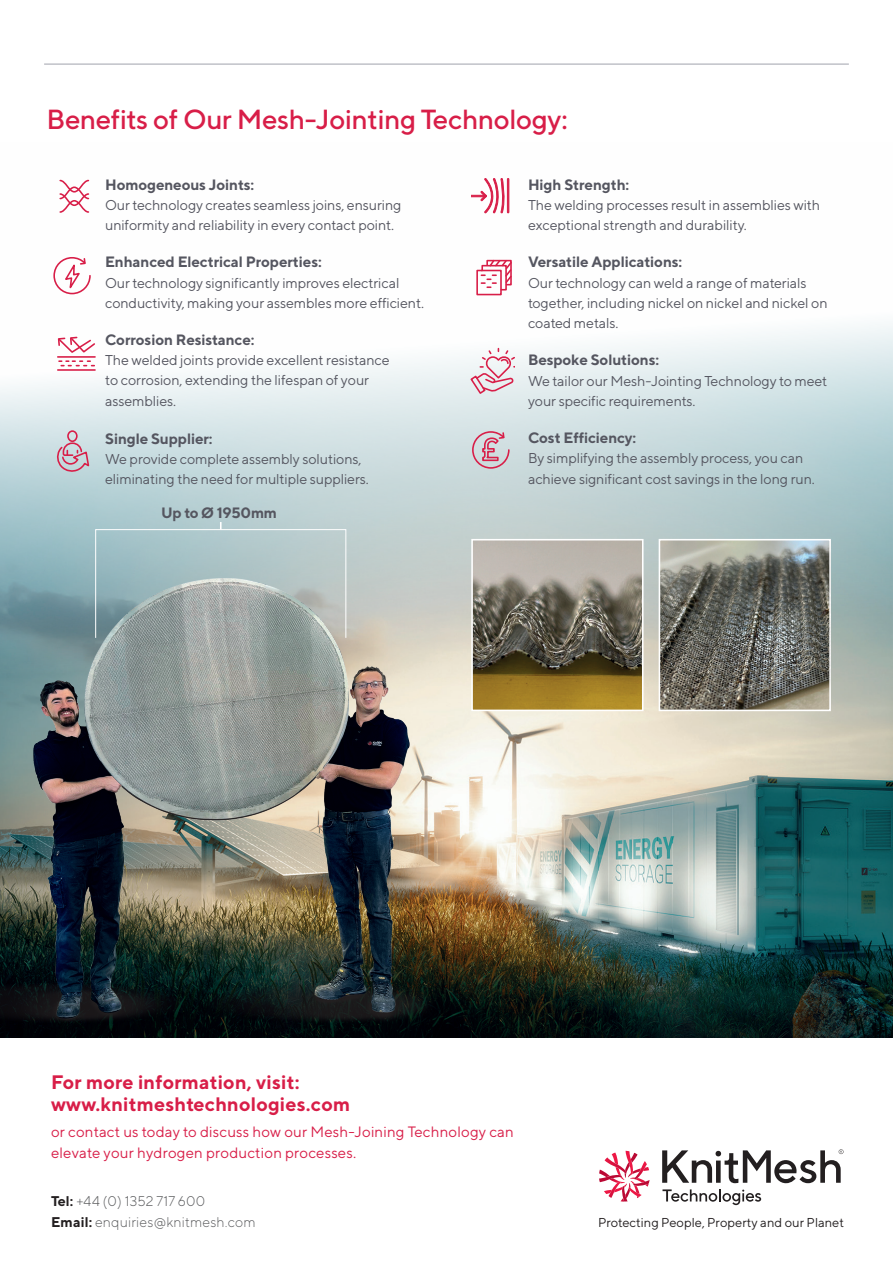
<style>
.page{position:relative;width:893px;height:1263px;background:#fff}
.page>*{position:absolute;margin:0;border:0;box-sizing:border-box;transform-origin:0 0}
.t1{font:500 27.6px "TT Norms";letter-spacing:-.01em;color:#d81e48}
.subheader{font:700 19.5px "TT Norms";letter-spacing:.01em;color:#d81e48}
.t2{font:700 15px "TT Norms";letter-spacing:-.01em;color:#555660}
.subheader-2{font:15px/21px "TT Norms";letter-spacing:.01em;color:#d81e48}
.t3{font:14.25px/20.2px "TT Norms";letter-spacing:-.01em;color:#555660}
.Body{font:300 14.1px/20.7px "TT Norms";letter-spacing:.01em;color:#57585a}
.t4{font:12.9px "TT Norms";color:#231f20}
.t5{font:5.7px "TT Norms";color:#231f20}
.s1{font-family:"TT Norms Pro"}
.s2{font-weight:700;color:#231f20}
</style>
<div class="page">
<svg style="left:599px;top:1151px;width:51px;height:51px"></svg>
<svg style="left:662px;top:1189px;width:99px;height:16px"></svg>
<svg style="left:662px;top:1149px;width:181px;height:34px"></svg>
<img style="left:0;top:178px;width:893px;height:738px">
<hr style="left:44px;top:64px;width:805px;height:1px;background:#a1a3ac">
<img style="left:471px;top:916px;width:422px;height:122px">
<svg style="left:59px;top:179px;width:31px;height:35px"></svg>
<div style="left:507px;top:178px;width:2px;height:35px;border:1px solid #d81e48"></div>
<svg style="left:472px;top:178px;width:34px;height:36px"></svg>
<svg style="left:53px;top:256px;width:39px;height:39px"></svg>
<div style="left:67px;top:430px;width:11px;height:12px;border:2px solid #d81e48;border-radius:50%"></div>
<svg style="left:54px;top:442px;width:37px;height:31px"></svg>
<svg style="left:471px;top:430px;width:39px;height:39px;background:#d1b3be"></svg>
<svg style="left:57px;top:336px;width:39px;height:18px"></svg>
<hr style="left:58px;top:356px;width:37px;height:2px;background:#d81e48">
<hr style="left:58px;top:369px;width:37px;height:2px;background:#d81e48">
<svg style="left:59px;top:360px;width:35px;height:6px"></svg>
<svg style="left:476px;top:258px;width:37px;height:38px"></svg>
<svg style="left:469px;top:349px;width:46px;height:46px"></svg>
<img style="left:662px;top:542px;width:166px;height:166px">
<img style="left:474px;top:542px;width:166px;height:166px">
<div style="left:471px;top:539px;width:172px;height:172px;border:2px solid #fff"></div>
<div style="left:659px;top:539px;width:172px;height:172px;border:2px solid #fff"></div>
<div style="left:95px;top:529px;width:251px;height:109px;border:1px solid #fff"></div>
<img style="left:0;top:579px;width:471px;height:459px">
<h1 class="t1" style="left:46px;top:102px;width:523px">Benefits of Our Mesh-Jointing Technology:</h1>
<p class="t2" style="left:105px;top:175px;width:151px">Homogeneous Joints:</p>
<p class="t3" style="left:105px;top:194px;width:298px">Our technology creates seamless joins, ensuring uniformity and reliability in every contact point.</p>
<p class="t2" style="left:105px;top:253px;width:218px">Enhanced Electrical Properties:</p>
<p class="t3" style="left:105px;top:272px;width:320px">Our technology significantly improves electrical conductivity, making your assembles more efficient.</p>
<p class="t2" style="left:105px;top:330px;width:151px">Corrosion Resistance:</p>
<p class="t3" style="left:105px;top:350px;width:286px;line-height:19.2px">The welded joints provide excellent resistance to corrosion, ext<span class="s1">e</span>nding the lifespan of your</p>
<p class="t3" style="left:105px;top:390px;width:73px">assemblies.</p>
<p class="t2" style="left:105px;top:429px;width:109px">Single Supplier:</p>
<p class="t3" style="left:105px;top:449px;width:265px">We provide complete assembly solutions, eliminating the need for multiple suppliers.</p>
<p class="t5" style="left:142px;top:398px;width:49px">Bespoke Solutions</p>
<p class="t2" style="left:161px;top:503px;width:118px">Up to Ø 1950mm</p>
<p class="t2" style="left:528px;top:175px;width:103px">High Strength:</p>
<p class="t3" style="left:528px;top:194px;width:294px">The welding processes result in assemblies with exceptional strength and durability.</p>
<p class="t2" style="left:528px;top:253px;width:156px">Versatile Applications:</p>
<p class="t3" style="left:528px;top:272px;width:301px">Our technology can weld a range of materials together, including nickel on nickel and nickel on coated metals.</p>
<p class="t2" style="left:528px;top:351px;width:133px">Bespoke Solutions:</p>
<p class="t3" style="left:528px;top:370px;width:301px">We tailor our Mesh-Jointing Technology to meet your specific requirements.</p>
<p class="t2" style="left:528px;top:428px;width:110px">Cost Efficiency:</p>
<p class="t3" style="left:528px;top:448px;width:288px">By simplifying the assembly process, you can achieve significant cost savings in the long run.</p>
<p class="subheader" style="left:51px;top:1070px;width:250px">For more information, visit:</p>
<p class="subheader" style="left:51px;top:1092px;width:301px">www.knitmeshtechnologies.com</p>
<p class="subheader-2" style="left:51px;top:1120px;width:464px">or contact us today to discuss how our Mesh-Joining Technology can elevate your hydrogen production processes.</p>
<p class="Body" style="left:51px;top:1190px;width:206px"><span class="s2">Tel:</span> +44 (0) 1352 717 600<br><span class="s2">Email:</span> enquiries@knitmesh.com</p>
<p class="t4" style="left:598px;top:1215px;width:248px">Protecting People, Property and our Planet</p>
</div>
